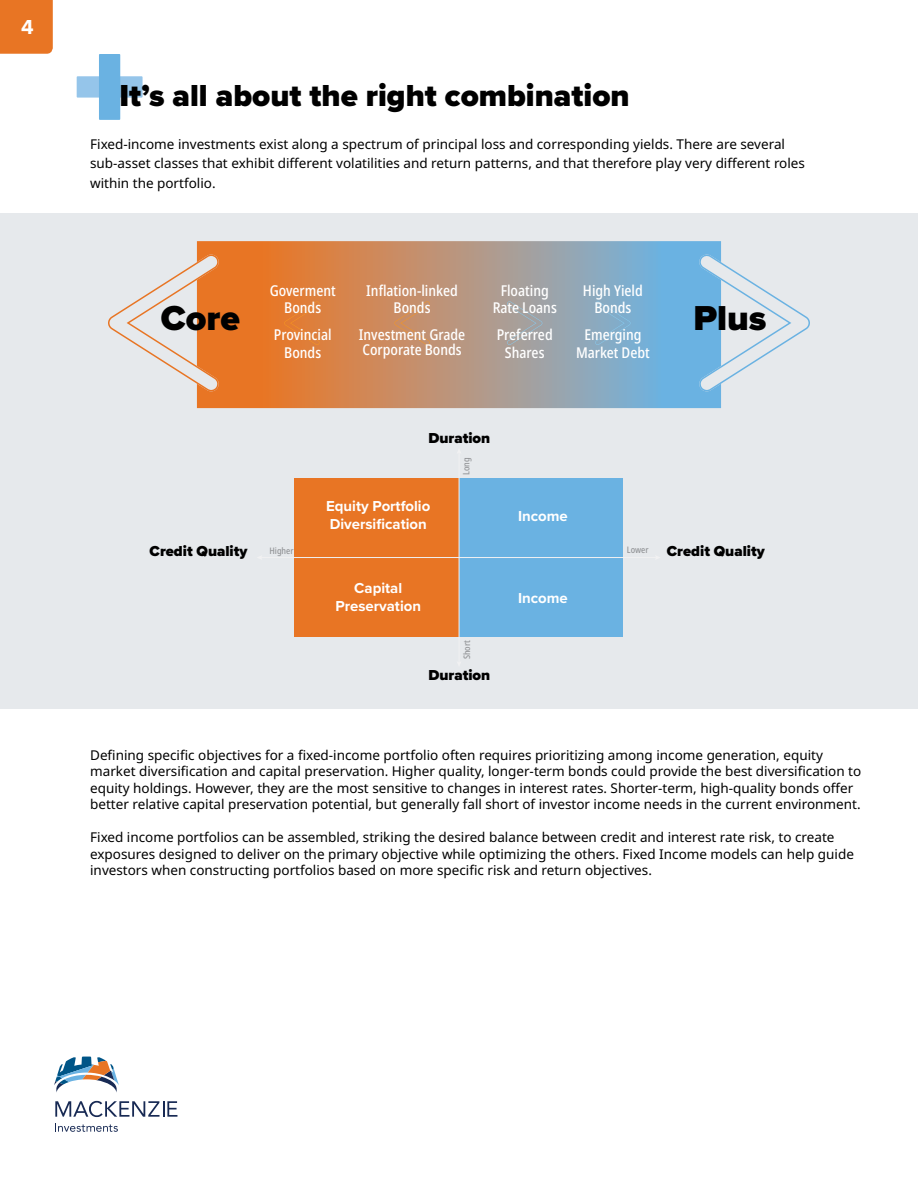
<style>
.page{position:relative;width:918px;height:1188px;background:#fff}
.page>*{position:absolute;margin:0;border:0;box-sizing:border-box;transform-origin:0 0}
.t1{font:900 35.85px "Proxima Nova";color:#000}
.t2{font:900 31.5px "Proxima Nova";color:#000}
.t3{font:700 21px "Proxima Nova";color:#fff}
.t4{font:500 condensed 15px/18px "Noto Sans";color:#fff;text-align:center}
.t5{font:700 15px/18px "Proxima Nova";color:#fff}
.t6{font:900 15px "Proxima Nova";color:#000}
.t7{font:500 condensed 14.85px/17.9px "Noto Sans";color:#fff;text-align:center}
.t8{font:13.5px/16.5px "Noto Sans";color:#000}
.t9{font:500 condensed 9px "Noto Sans";color:#939598}
</style>
<div class="page">
<svg style="left:54px;top:1057px;width:65px;height:36px"></svg>
<svg style="left:55px;top:1101px;width:122px;height:16px"></svg>
<svg style="left:55px;top:1123px;width:63px;height:9px"></svg>
<div style="left:0;top:0;width:53px;height:54px;background:#e87524"></div>
<div style="left:0;top:214px;width:918px;height:495px;background:#e6e9ec"></div>
<div style="left:295px;top:478px;width:328px;height:158px;background:#6ab2e2"></div>
<div style="left:295px;top:478px;width:164px;height:79px;background:#e87524"></div>
<div style="left:295px;top:557px;width:164px;height:79px;background:#e87524"></div>
<hr style="left:459px;top:452px;width:1px;height:211px;background:#f1f1f2">
<hr style="left:261px;top:557px;width:396px;height:1px;background:#f1f1f2">
<svg style="left:197px;top:241px;width:524px;height:167px;background:#b29480"></svg>
<svg style="left:108px;top:253px;width:111px;height:138px"></svg>
<svg style="left:699px;top:253px;width:111px;height:138px"></svg>
<svg style="left:284px;top:301px;width:36px;height:44px;background:#e07d35"></svg>
<svg style="left:394px;top:301px;width:36px;height:44px;background:#c88e67"></svg>
<svg style="left:507px;top:301px;width:35px;height:44px;background:#a3a1a0"></svg>
<svg style="left:595px;top:301px;width:36px;height:44px;background:#83adc8"></svg>
<svg style="left:77px;top:54px;width:66px;height:66px"></svg>
<h3 class="t3" style="left:21px;top:12px;width:14px">4</h3>
<h2 class="t2" style="left:119px;top:72px;width:512px">It’s all about the right combination</h2>
<p class="t8" style="left:90px;top:135px;width:716px;line-height:19.5px">Fixed-income investments exist along a spectrum of principal loss and corresponding yields. There are several sub-asset classes that exhibit different volatilities and return patterns, and that therefore play very different roles within the portfolio.</p>
<p class="t4" style="left:366px;top:282px;width:93px">Inflation-linked<br>Bonds</p>
<p class="t4" style="left:359px;top:328px;width:108px;line-height:14.9px;text-align:left">Investment Grade<br>Corporate Bonds</p>
<p class="t4" style="left:493px;top:282px;width:66px">Floating<br>Rate Loans</p>
<p class="t4" style="left:497px;top:326px;width:58px">Preferred<br>Shares</p>
<p class="t4" style="left:583px;top:282px;width:61px">High Yield<br>Bonds</p>
<p class="t7" style="left:576px;top:326px;width:75px">Emerging<br>Market Debt</p>
<p class="t4" style="left:270px;top:282px;width:68px">Goverment<br>Bonds</p>
<p class="t4" style="left:274px;top:326px;width:59px">Provincial<br>Bonds</p>
<h1 class="t1" style="left:161px;top:292px;width:81px">Core</h1>
<h1 class="t1" style="left:693px;top:292px;width:75px">Plus</h1>
<p class="t6" style="left:428px;top:426px;width:63px">Duration</p>
<p class="t5" style="left:326px;top:497px;width:106px">Equity Portfolio<br>Diversification</p>
<p class="t9" style="left:460px;top:475px;width:19px;rotate:-90deg">Long</p>
<p class="t5" style="left:518px;top:507px;width:51px">Income</p>
<p class="t6" style="left:150px;top:540px;width:99px">Credit Quality</p>
<p class="t9" style="left:269px;top:544px;width:26px">Higher</p>
<p class="t6" style="left:667px;top:540px;width:99px">Credit Quality</p>
<p class="t9" style="left:627px;top:543px;width:23px">Lower</p>
<p class="t5" style="left:335px;top:579px;width:87px;text-align:center">Capital<br>Preservation</p>
<p class="t9" style="left:461px;top:659px;width:21px;rotate:-90deg">Short</p>
<p class="t6" style="left:428px;top:664px;width:63px">Duration</p>
<p class="t5" style="left:518px;top:589px;width:51px">Income</p>
<p class="t8" style="left:90px;top:747px;width:773px">Defining specific objectives for a fixed-income portfolio often requires prioritizing among income generation, equity market diversification and capital preservation. Higher quality, longer-term bonds could provide the best diversification to equity holdings. However, they are the most sensitive to changes in interest rates. Shorter-term, high-quality bonds offer better relative capital preservation potential, but generally fall short of investor income needs in the current environment.</p>
<p class="t8" style="left:90px;top:829px;width:765px">Fixed income portfolios can be assembled, striking the desired balance between credit and interest rate risk, to create exposures designed to deliver on the primary objective while optimizing the others. Fixed Income models can help guide investors when constructing portfolios based on more specific risk and return objectives.</p>
</div>
